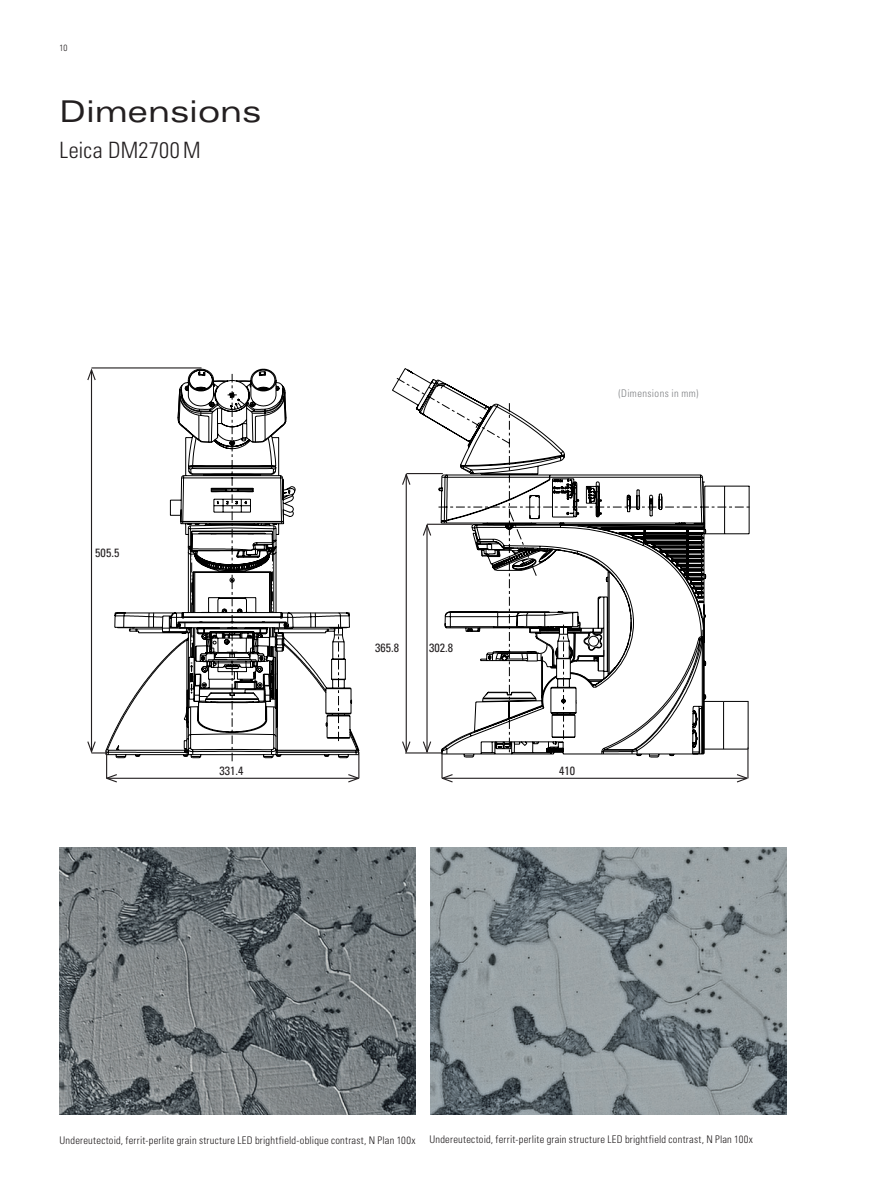
<style>
.page{position:relative;width:893px;height:1191px;background:#fff}
.page>*{position:absolute;margin:0;border:0;box-sizing:border-box;transform-origin:0 0}
.t1{font:expanded 30px "Univers LT Std";letter-spacing:-.01em;color:#231f20}
.t2{font:300 condensed 22.5px "Univers LT Std";letter-spacing:.015em;color:#231f20}
.t3{font:condensed 12px "Univers LT Std";letter-spacing:.005em;color:#231f20}
.t4{font:300 condensed 10.5px "Univers LT Std";letter-spacing:.025em;color:#231f20}
.t5{font:300 condensed 10.5px "Univers LT Std";letter-spacing:.03em;color:#808285}
.t6{font:300 condensed 9px "Univers LT Std";color:#231f20}
</style>
<div class="page">
<svg style="left:392px;top:368px;width:358px;height:395px"></svg>
<svg style="left:105px;top:368px;width:255px;height:394px"></svg>
<hr style="left:703px;top:701px;width:1px;height:48px;background:#000">
<hr style="left:723px;top:701px;width:1px;height:48px;background:#000">
<hr style="left:748px;top:701px;width:1px;height:48px;background:#000">
<svg style="left:704px;top:701px;width:44px;height:1px"></svg>
<hr style="left:704px;top:748px;width:44px;height:1px;background:#000">
<hr style="left:747px;top:747px;width:1px;height:31px;background:#231f20">
<hr style="left:441px;top:752px;width:2px;height:26px;background:#231f20">
<hr style="left:107px;top:777px;width:251px;height:2px;background:#231f20">
<svg style="left:347px;top:752px;width:13px;height:31px"></svg>
<hr style="left:442px;top:777px;width:305px;height:2px;background:#231f20">
<svg style="left:736px;top:773px;width:13px;height:10px"></svg>
<svg style="left:441px;top:773px;width:13px;height:10px"></svg>
<hr style="left:405px;top:752px;width:37px;height:1px;background:#231f20">
<hr style="left:92px;top:367px;width:110px;height:1px;background:#231f20">
<hr style="left:427px;top:524px;width:46px;height:1px;background:#231f20">
<hr style="left:407px;top:473px;width:36px;height:1px;background:#231f20">
<hr style="left:91px;top:370px;width:1px;height:381px;background:#231f20">
<svg style="left:87px;top:367px;width:10px;height:14px"></svg>
<svg style="left:87px;top:740px;width:31px;height:43px"></svg>
<hr style="left:426px;top:525px;width:2px;height:226px;background:#231f20">
<svg style="left:422px;top:522px;width:10px;height:15px"></svg>
<svg style="left:422px;top:740px;width:10px;height:15px"></svg>
<hr style="left:406px;top:474px;width:1px;height:277px;background:#231f20">
<svg style="left:401px;top:471px;width:10px;height:15px"></svg>
<svg style="left:401px;top:740px;width:10px;height:15px"></svg>
<img style="left:60px;top:847px;width:356px;height:267px">
<img style="left:430px;top:847px;width:357px;height:267px">
<p class="t6" style="left:60px;top:42px;width:10px">10</p>
<h1 class="t1" style="left:60px;top:94px;width:204px">Dimensions</h1>
<h2 class="t2" style="left:60px;top:137px;width:142px">Leica DM2700M</h2>
<p class="t3" style="left:95px;top:545px;width:26px">505.5</p>
<p class="t5" style="left:618px;top:387px;width:81px">(Dimensions in mm)</p>
<p class="t3" style="left:375px;top:640px;width:26px">365.8</p>
<p class="t3" style="left:429px;top:640px;width:26px">302.8</p>
<p class="t3" style="left:219px;top:763px;width:26px">331.4</p>
<p class="t3" style="left:559px;top:763px;width:18px">410</p>
<p class="t4" style="left:60px;top:1133px;width:357px">Undereutectoid, ferrit-perlite grain structure LED brightfield-oblique contrast, N Plan 100x</p>
<p class="t4" style="left:429px;top:1133px;width:325px">Undereutectoid, ferrit-perlite grain structure LED brightfield contrast, N Plan 100x</p>
</div>
